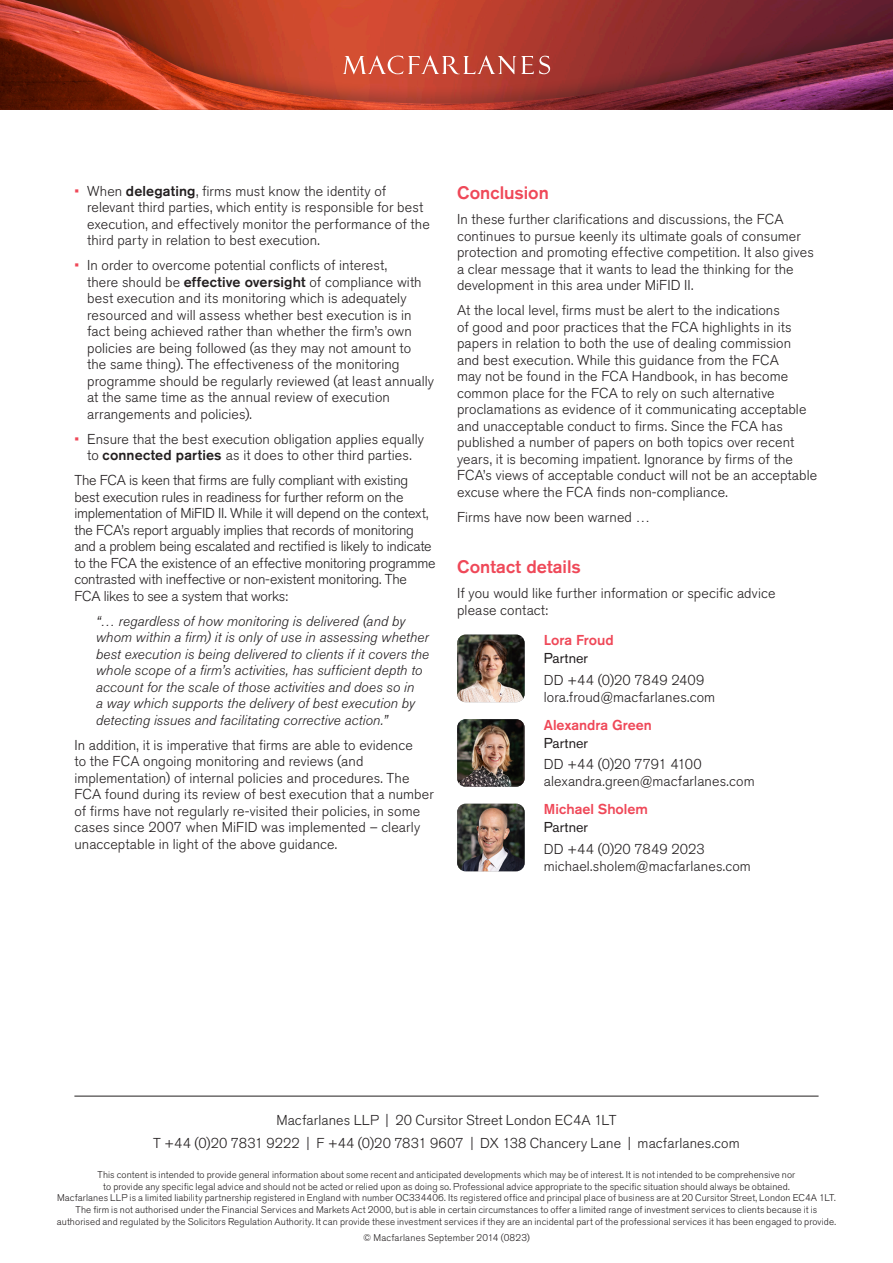
<style>
.page{position:relative;width:893px;height:1263px;background:#fff}
.page>*{position:absolute;margin:0;border:0;box-sizing:border-box;transform-origin:0 0}
.Heading_1{font:500 18px "Akzidenz Grotesk BQ";color:#ef4858}
.Body_copy{font:300 14.25px/16.5px "Akzidenz Grotesk BQ";letter-spacing:.005em;color:#231f20}
.Body_copy-2{font:300 14.25px/16.5px "Akzidenz Grotesk BQ";letter-spacing:-.015em;color:#231f20}
.Body_copy-3{font:italic 300 14.25px/16.5px "Akzidenz Grotesk BQ";letter-spacing:.005em;color:#231f20}
.Contact_email{font:300 14.25px "Akzidenz Grotesk BQ";letter-spacing:.005em;color:#231f20}
.Contact_name{font:500 14.25px "Akzidenz Grotesk BQ";color:#ef4858}
.Contact_title{font:14.25px "Akzidenz Grotesk BQ";color:#231f20}
.t1{font:300 9.75px/11.7px "Akzidenz Grotesk BQ";letter-spacing:.01em;color:#231f20;text-align:center}
.s1{color:#ef4858}
.s2{font-weight:500}
</style>
<div class="page">
<img style="left:0;top:0;width:893px;height:110px">
<svg style="left:343px;top:56px;width:207px;height:18px;background:#ce6b5d"></svg>
<hr style="left:74px;top:1096px;width:745px;height:1px;background:#231f20">
<img style="left:457px;top:635px;width:68px;height:67px">
<img style="left:457px;top:719px;width:68px;height:68px">
<img style="left:457px;top:804px;width:68px;height:67px">
<p class="Body_copy" style="left:87px;top:183px;width:344px;text-indent:-13px"><span class="s1">•</span> When <span class="s2">delegating</span>, firms must know the identity of relevant third parties, which entity is responsible for best execution, and effectively monitor the performance of the third party in relation to best execution.</p>
<p class="Body_copy" style="left:87px;top:257px;width:348px;text-indent:-13px"><span class="s1">•</span> In order to overcome potential conflicts of interest,<br>there should be <span class="s2">effective oversight</span> of compliance with best execution and its monitoring which is adequately resourced and will assess whether best execution is in fact being achieved rather than whether the firm’s own policies are being followed (as they may not amount to<br>the same thing). The effectiveness of the monitoring programme should be regularly reviewed (at least annually at the same time as the annual review of execution arrangements and policies).</p>
<p class="Body_copy" style="left:74px;top:431px;width:351px;text-align:center"><span class="s1">•</span> Ensure that the best execution obligation applies equally to <span class="s2">connected parties</span> as it does to other third parties.</p>
<p class="Body_copy-2" style="left:74px;top:472px;width:363px">The FCA is keen that firms are fully compliant with existing best execution rules in readiness for further reform on the implementation of MiFID II. While it will depend on the context, the FCA’s report arguably implies that records of monitoring and a problem being escalated and rectified is likely to indicate to the FCA the existence of an effective monitoring programme contrasted with ineffective or non-existent monitoring. The FCA likes to see a system that works:</p>
<p class="Body_copy-3" style="left:96px;top:613px;width:335px">“… regardless of how monitoring is delivered (and by whom within a firm) it is only of use in assessing whether best execution is being delivered to clients if it covers the whole scope of a firm’s activities, has sufficient depth to account for the scale of those activities and does so in<br>a way which supports the delivery of best execution by detecting issues and facilitating corrective action.”</p>
<p class="Body_copy" style="left:74px;top:737px;width:361px">In addition, it is imperative that firms are able to evidence<br>to the FCA ongoing monitoring and reviews (and implementation) of internal policies and procedures. The FCA found during its review of best execution that a number of firms have not regularly re-visited their policies, in some cases since 2007 when MiFID was implemented – clearly unacceptable in light of the above guidance.</p>
<p class="Heading_1" style="left:457px;top:182px;width:93px">Conclusion</p>
<p class="Body_copy" style="left:457px;top:211px;width:358px">In these further clarifications and discussions, the FCA continues to pursue keenly its ultimate goals of consumer protection and promoting effective competition. It also gives a clear message that it wants to lead the thinking for the development in this area under MiFID II.</p>
<p class="Body_copy" style="left:457px;top:302px;width:362px">At the local level, firms must be alert to the indications<br>of good and poor practices that the FCA highlights in its papers in relation to both the use of dealing commission<br>and best execution. While this guidance from the FCA<br>may not be found in the FCA Handbook, in has become common place for the FCA to rely on such alternative proclamations as evidence of it communicating acceptable and unacceptable conduct to firms. Since the FCA has published a number of papers on both topics over recent years, it is becoming impatient. Ignorance by firms of the FCA’s views of acceptable conduct will not be an acceptable excuse where the FCA finds non-compliance.</p>
<p class="Body_copy" style="left:457px;top:509px;width:194px">Firms have now been warned …</p>
<p class="Heading_1" style="left:457px;top:556px;width:125px">Contact details</p>
<p class="Body_copy" style="left:457px;top:585px;width:320px">If you would like further information or specific advice please contact:</p>
<p class="Contact_name" style="left:544px;top:632px;width:71px">Lora Froud</p>
<p class="Contact_title" style="left:544px;top:650px;width:46px">Partner</p>
<p class="Contact_email" style="left:544px;top:672px;width:162px">DD +44 (0)20 7849 2409</p>
<p class="Contact_email" style="left:544px;top:689px;width:173px">lora.froud@macfarlanes.com</p>
<p class="Contact_name" style="left:544px;top:716px;width:110px">Alexandra Green</p>
<p class="Contact_title" style="left:544px;top:734px;width:46px">Partner</p>
<p class="Contact_email" style="left:544px;top:756px;width:160px">DD +44 (0)20 7791 4100</p>
<p class="Contact_email" style="left:544px;top:773px;width:212px">alexandra.green@macfarlanes.com</p>
<p class="Contact_name" style="left:544px;top:801px;width:106px">Michael Sholem</p>
<p class="Contact_title" style="left:544px;top:819px;width:46px">Partner</p>
<p class="Contact_email" style="left:544px;top:841px;width:163px">DD +44 (0)20 7849 2023</p>
<p class="Contact_email" style="left:544px;top:858px;width:209px">michael.sholem@macfarlanes.com</p>
<p class="Body_copy" style="left:153px;top:1109px;width:588px;line-height:23px;text-align:center">Macfarlanes LLP | 20 Cursitor Street London EC4A 1LT<br>T +44 (0)20 7831 9222 | F +44 (0)20 7831 9607 | DX 138 Chancery Lane | macfarlanes.com</p>
<p class="t1" style="left:57px;top:1169px;width:781px">This content is intended to provide general information about some recent and anticipated developments which may be of interest. It is not intended to be comprehensive nor<br>to provide any specific legal advice and should not be acted or relied upon as doing so. Professional advice appropriate to the specific situation should always be obtained.<br>Macfarlanes LLP is a limited liability partnership registered in England with number OC334406. Its registered office and principal place of business are at 20 Cursitor Street, London EC4A 1LT.<br>The firm is not authorised under the Financial Services and Markets Act 2000, but is able in certain circumstances to offer a limited range of investment services to clients because it is authorised and regulated by the Solicitors Regulation Authority. It can provide these investment services if they are an incidental part of the professional services it has been engaged to provide.</p>
<p class="t1" style="left:363px;top:1231px;width:168px">© Macfarlanes September 2014 (0823)</p>
</div>
